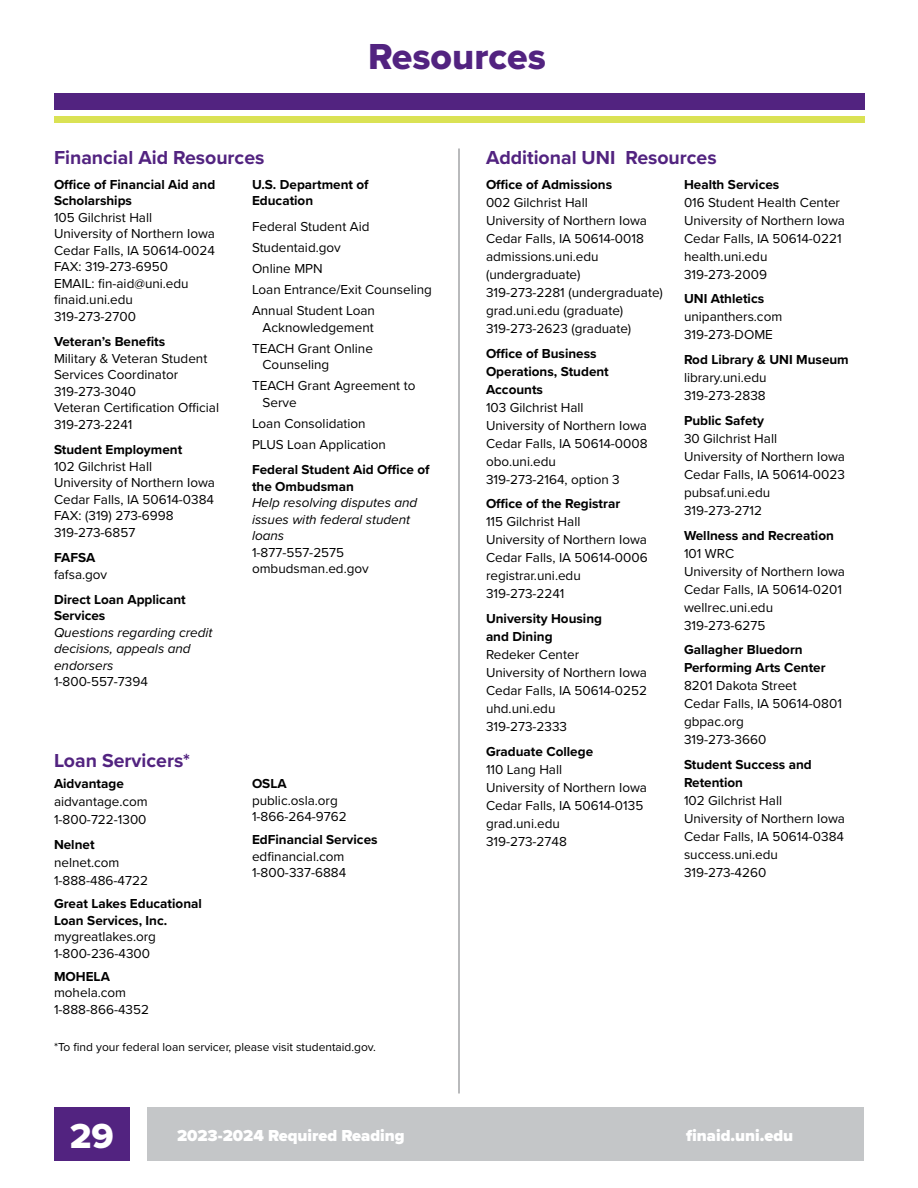
<style>
.page{position:relative;width:918px;height:1188px;background:#fff}
.page>*{position:absolute;margin:0;border:0;box-sizing:border-box;transform-origin:0 0}
.t1{font:37.5px "Proxima Nova Extrabld";color:#522380}
.t2{font:36px "Proxima Nova Extrabld";color:#fff}
.t3{font:700 19.5px "Proxima Nova";color:#522380}
.t4{font:900 16.5px "Proxima Nova";color:#fff}
.t5{font:13.5px/18px "Proxima Nova";color:#000}
.t6{font:700 13.5px/16.5px "Proxima Nova";color:#000}
.t7{font:italic 13.5px/16.5px "Proxima Nova";color:#000}
.t8{font:12px "Proxima Nova";color:#000}
</style>
<div class="page">
<div style="left:54px;top:1107px;width:76px;height:54px;background:#522380"></div>
<div style="left:148px;top:1107px;width:716px;height:54px;background:#c4c6c8"></div>
<div style="left:54px;top:93px;width:811px;height:17px;background:#522380"></div>
<div style="left:54px;top:116px;width:811px;height:7px;background:#dae254"></div>
<hr style="left:459px;top:148px;width:1px;height:946px;background:#74777b">
<h1 class="t1" style="left:368px;top:28px;width:179px">Resources</h1>
<h3 class="t3" style="left:54px;top:143px;width:212px">Financial Aid Resources</h3>
<p class="t6" style="left:54px;top:176px;width:163px">Office of Financial Aid and<br>Scholarships</p>
<p class="t5" style="left:54px;top:209px;width:163px;line-height:16.5px">105 Gilchrist Hall<br>University of Northern Iowa<br>Cedar Falls, IA 50614-0024<br>FAX: 319-273-6950<br>EMAIL: fin-aid@uni.edu finaid.uni.edu<br>319-273-2700</p>
<p class="t6" style="left:54px;top:333px;width:113px">Veteran’s Benefits</p>
<p class="t5" style="left:54px;top:349px;width:167px;line-height:16.5px">Military &amp; Veteran Student<br>Services Coordinator<br>319-273-3040<br>Veteran Certification Official<br>319-273-2241</p>
<p class="t6" style="left:54px;top:441px;width:130px">Student Employment</p>
<p class="t5" style="left:54px;top:457px;width:163px;line-height:16.5px">102 Gilchrist Hall<br>University of Northern Iowa<br>Cedar Falls, IA 50614-0384<br>FAX: (319) 273-6998<br>319-273-6857</p>
<p class="t6" style="left:54px;top:549px;width:43px">FAFSA</p>
<p class="t5" style="left:54px;top:564px;width:55px">fafsa.gov</p>
<p class="t6" style="left:54px;top:591px;width:133px">Direct Loan Applicant<br>Services</p>
<p class="t7" style="left:54px;top:624px;width:160px">Questions regarding credit decisions, appeals and endorsers</p>
<p class="t5" style="left:54px;top:672px;width:95px">1-800-557-7394</p>
<h3 class="t3" style="left:54px;top:746px;width:138px">Loan Servicers*</h3>
<p class="t6" style="left:54px;top:775px;width:71px">Aidvantage</p>
<p class="t5" style="left:54px;top:792px;width:95px">aidvantage.com<br>1-800-722-1300</p>
<p class="t6" style="left:54px;top:836px;width:42px">Nelnet</p>
<p class="t5" style="left:54px;top:853px;width:95px">nelnet.com<br>1-888-486-4722</p>
<p class="t6" style="left:54px;top:895px;width:149px">Great Lakes Educational<br>Loan Services, Inc.</p>
<p class="t5" style="left:54px;top:928px;width:104px;line-height:16.5px">mygreatlakes.org<br>1-800-236-4300</p>
<p class="t6" style="left:54px;top:968px;width:57px">MOHELA</p>
<p class="t5" style="left:54px;top:984px;width:97px;line-height:16.5px">mohela.com<br>1-888-866-4352</p>
<p class="t6" style="left:252px;top:176px;width:118px">U.S. Department of<br>Education</p>
<p class="t5" style="left:252px;top:215px;width:182px;line-height:21.1px">Federal Student Aid<br>Studentaid.gov<br>Online MPN<br>Loan Entrance/Exit Counseling<br>Annual Student Loan</p>
<p class="t5" style="left:252px;top:316px;width:123px;line-height:21.1px;text-align:right">Acknowledgement<br>TEACH Grant Online</p>
<p class="t5" style="left:252px;top:353px;width:165px;line-height:21.1px;text-indent:11px">Counseling<br>TEACH Grant Agreement to</p>
<p class="t5" style="left:252px;top:391px;width:136px;line-height:21.1px;text-indent:11px">Serve<br>Loan Consolidation<br>PLUS Loan Application</p>
<p class="t6" style="left:252px;top:461px;width:179px">Federal Student Aid Office of the Ombudsman</p>
<p class="t7" style="left:252px;top:494px;width:167px">Help resolving disputes and issues with federal student loans</p>
<p class="t5" style="left:252px;top:543px;width:118px;line-height:16.5px">1-877-557-2575 ombudsman.ed.gov</p>
<p class="t6" style="left:252px;top:775px;width:36px">OSLA</p>
<p class="t5" style="left:252px;top:791px;width:96px;line-height:16.5px">public.osla.org<br>1-866-264-9762</p>
<p class="t6" style="left:252px;top:831px;width:127px">EdFinancial Services</p>
<p class="t5" style="left:252px;top:848px;width:96px;line-height:16.5px">edfinancial.com<br>1-800-337-6884</p>
<p class="t8" style="left:54px;top:1038px;width:323px">*To find your federal loan servicer, please visit studentaid.gov.</p>
<h3 class="t3" style="left:486px;top:143px;width:232px">Additional UNI Resources</h3>
<p class="t6" style="left:486px;top:176px;width:128px">Office of Admissions</p>
<p class="t5" style="left:486px;top:193px;width:178px">002 Gilchrist Hall<br>University of Northern Iowa<br>Cedar Falls, IA 50614-0018 admissions.uni.edu (undergraduate)<br>319-273-2281 (undergraduate) grad.uni.edu (graduate)<br>319-273-2623 (graduate)</p>
<p class="t6" style="left:486px;top:344px;width:124px;line-height:18px">Office of Business<br>Operations, Student<br>Accounts</p>
<p class="t5" style="left:486px;top:397px;width:163px">103 Gilchrist Hall<br>University of Northern Iowa<br>Cedar Falls, IA 50614-0008 obo.uni.edu<br>319-273-2164, option 3</p>
<p class="t6" style="left:486px;top:495px;width:136px">Office of the Registrar</p>
<p class="t5" style="left:486px;top:512px;width:163px">115 Gilchrist Hall<br>University of Northern Iowa<br>Cedar Falls, IA 50614-0006 registrar.uni.edu<br>319-273-2241</p>
<p class="t6" style="left:486px;top:609px;width:118px;line-height:18px">University Housing and Dining</p>
<p class="t5" style="left:486px;top:645px;width:163px">Redeker Center<br>University of Northern Iowa<br>Cedar Falls, IA 50614-0252 uhd.uni.edu<br>319-273-2333</p>
<p class="t6" style="left:486px;top:743px;width:109px">Graduate College</p>
<p class="t5" style="left:486px;top:760px;width:163px">110 Lang Hall<br>University of Northern Iowa<br>Cedar Falls, IA 50614-0135 grad.uni.edu<br>319-273-2748</p>
<p class="t6" style="left:684px;top:176px;width:97px">Health Services</p>
<p class="t5" style="left:684px;top:193px;width:163px">016 Student Health Center<br>University of Northern Iowa<br>Cedar Falls, IA 50614-0221 health.uni.edu<br>319-273-2009</p>
<p class="t6" style="left:684px;top:290px;width:82px">UNI Athletics</p>
<p class="t5" style="left:684px;top:307px;width:100px">unipanthers.com<br>319-273-DOME</p>
<p class="t6" style="left:684px;top:351px;width:166px">Rod Library &amp; UNI Museum</p>
<p class="t5" style="left:684px;top:368px;width:84px">library.uni.edu<br>319-273-2838</p>
<p class="t6" style="left:684px;top:412px;width:81px">Public Safety</p>
<p class="t5" style="left:684px;top:429px;width:163px">30 Gilchrist Hall<br>University of Northern Iowa<br>Cedar Falls, IA 50614-0023 pubsaf.uni.edu<br>319-273-2712</p>
<p class="t6" style="left:684px;top:527px;width:151px">Wellness and Recreation</p>
<p class="t5" style="left:684px;top:544px;width:163px">101 WRC<br>University of Northern Iowa<br>Cedar Falls, IA 50614-0201 wellrec.uni.edu<br>319-273-6275</p>
<p class="t6" style="left:684px;top:641px;width:143px;line-height:18px">Gallagher Bluedorn<br>Performing Arts Center</p>
<p class="t5" style="left:684px;top:676px;width:159px">8201 Dakota Street<br>Cedar Falls, IA 50614-0801 gbpac.org<br>319-273-3660</p>
<p class="t6" style="left:684px;top:755px;width:129px;line-height:18px">Student Success and<br>Retention</p>
<p class="t5" style="left:684px;top:791px;width:163px">102 Gilchrist Hall<br>University of Northern Iowa<br>Cedar Falls, IA 50614-0384 success.uni.edu<br>319-273-4260</p>
<h2 class="t2" style="left:70px;top:1109px;width:46px">29</h2>
<p class="t4" style="left:177px;top:1123px;width:229px">2023-2024 Required Reading</p>
<p class="t4" style="left:686px;top:1123px;width:109px">finaid.uni.edu</p>
</div>
